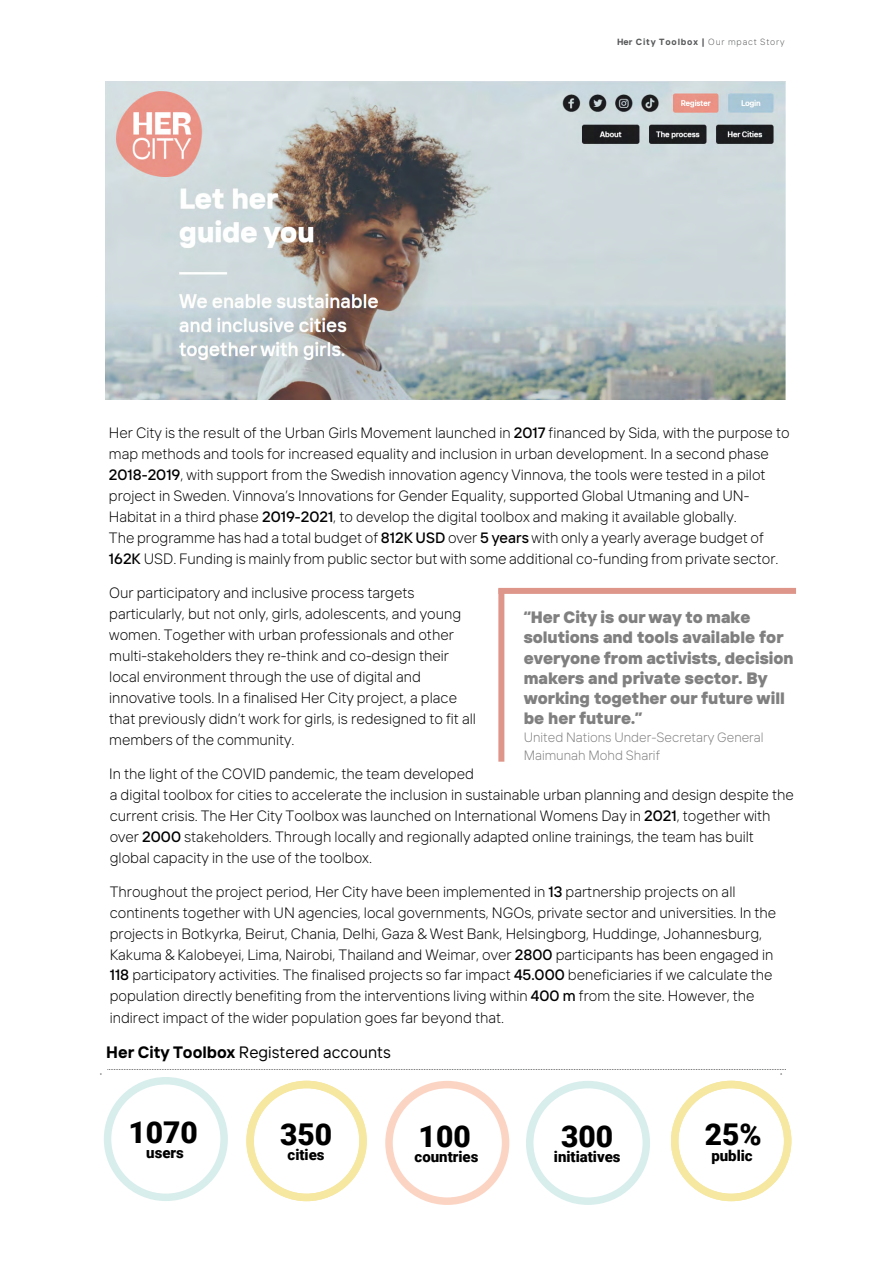
<style>
.page{position:relative;width:893px;height:1263px;background:#fff}
.page>*{position:absolute;margin:0;border:0;box-sizing:border-box;transform-origin:0 0}
.t1{font:900 30px "Roboto";color:#000}
._1__Heading_1{font:900 16.5px/20.2px "TT Interphases";color:#808080}
.t2{font:16.5px "TT Interphases";color:#000}
._1__Heading_1-2{font:300 15px/21px "TT Interphases";color:#000}
.t3{font:900 15px "Roboto";color:#000}
._1__Heading_1-3{font:300 13.5px/17.9px "TT Interphases";color:#808080}
.t4{font:700 9px "TT Interphases";letter-spacing:.09em;color:#58595b}
.s1{font-weight:300}
.s2{font-weight:500}
.s3{font-weight:700}
</style>
<div class="page">
<div style="left:499px;top:588px;width:5px;height:174px;background:#de968b"></div>
<div style="left:498px;top:588px;width:298px;height:6px;background:#de968b"></div>
<img style="left:106px;top:81px;width:679px;height:319px">
<div style="left:526px;top:1081px;width:124px;height:124px;border:8px solid #d8eeec;border-radius:50%"></div>
<div style="left:104px;top:1077px;width:124px;height:124px;border:8px solid #d8eeec;border-radius:50%"></div>
<div style="left:385px;top:1081px;width:124px;height:124px;border:8px solid #fcd4c3;border-radius:50%"></div>
<svg style="left:108px;top:1069px;width:678px;height:6px"></svg>
<div style="left:246px;top:1081px;width:121px;height:120px;border:8px solid #f6e8a1;border-radius:50%"></div>
<div style="left:671px;top:1081px;width:120px;height:120px;border:8px solid #f6e8a1;border-radius:50%"></div>
<p class="t4" style="left:617px;top:36px;width:169px">Her City Toolbox | <span class="s1">Our mpact Story</span></p>
<p class="_1__Heading_1-2" style="left:109px;top:422px;width:682px">Her City is the result of the Urban Girls Movement launched in <span class="s2">2017</span> financed by Sida, with the purpose to map methods and tools for increased equality and inclusion in urban development. In a second phase <span class="s2">2018-2019</span>, with support from the Swedish innovation agency Vinnova, the tools were tested in a pilot project in Sweden. Vinnova’s Innovations for Gender Equality, supported Global Utmaning and UN-Habitat in a third phase <span class="s2">2019-2021</span>, to develop the digital toolbox and making it available globally.<br>The programme has had a total budget of <span class="s2">812K USD</span> over <span class="s2">5 years</span> with only a yearly average budget of <span class="s2">162K</span> USD. Funding is mainly from public sector but with some additional co-funding from private sector.</p>
<p class="_1__Heading_1-2" style="left:109px;top:582px;width:368px">Our participatory and inclusive process targets particularly, but not only, girls, adolescents, and young women. Together with urban professionals and other multi-stakeholders they re-think and co-design their local environment through the use of digital and innovative tools. In a finalised Her City project, a place that previously didn’t work for girls, is redesigned to fit all members of the community.</p>
<p class="_1__Heading_1" style="left:524px;top:606px;width:271px">“Her City is our way to make solutions and tools available for everyone from activists, decision makers and private sector. By working together our future will be her future.”</p>
<p class="_1__Heading_1-3" style="left:524px;top:728px;width:242px">United Nations Under-Secretary General<br>Maimunah Mohd Sharif</p>
<p class="_1__Heading_1-2" style="left:109px;top:763px;width:686px">In the light of the COVID pandemic, the team developed<br>a digital toolbox for cities to accelerate the inclusion in sustainable urban planning and design despite the current crisis. The Her City Toolbox was launched on International Womens Day in <span class="s2">2021</span>, together with over <span class="s2">2000</span> stakeholders. Through locally and regionally adapted online trainings, the team has built global capacity in the use of the toolbox.</p>
<p class="_1__Heading_1-2" style="left:110px;top:881px;width:668px">Throughout the project period, Her City have been implemented in <span class="s2">13</span> partnership projects on all continents together with UN agencies, local governments, NGOs, private sector and universities. In the projects in Botkyrka, Beirut, Chania, Delhi, Gaza &amp; West Bank, Helsingborg, Huddinge, Johannesburg, Kakuma &amp; Kalobeyei, Lima, Nairobi, Thailand and Weimar, over <span class="s2">2800</span> participants has been engaged in <span class="s2">118</span> participatory activities. The finalised projects so far impact <span class="s2">45.000</span> beneficiaries if we calculate the population directly benefiting from the interventions living within <span class="s2">400 m</span> from the site. However, the indirect impact of the wider population goes far beyond that.</p>
<p class="t2" style="left:106px;top:1042px;width:286px"><span class="s3">Her City Toolbox</span> Registered accounts</p>
<h1 class="t1" style="left:128px;top:1111px;width:71px">1070</h1>
<p class="t3" style="left:146px;top:1142px;width:39px">users</p>
<h1 class="t1" style="left:280px;top:1113px;width:54px">350</h1>
<p class="t3" style="left:288px;top:1144px;width:39px">cities</p>
<h1 class="t1" style="left:419px;top:1115px;width:54px">100</h1>
<p class="t3" style="left:415px;top:1146px;width:65px">countries</p>
<h1 class="t1" style="left:561px;top:1115px;width:54px">300</h1>
<p class="t3" style="left:554px;top:1146px;width:68px">initiatives</p>
<h1 class="t1" style="left:705px;top:1113px;width:58px">25%</h1>
<p class="t3" style="left:711px;top:1145px;width:43px">public</p>
</div>
